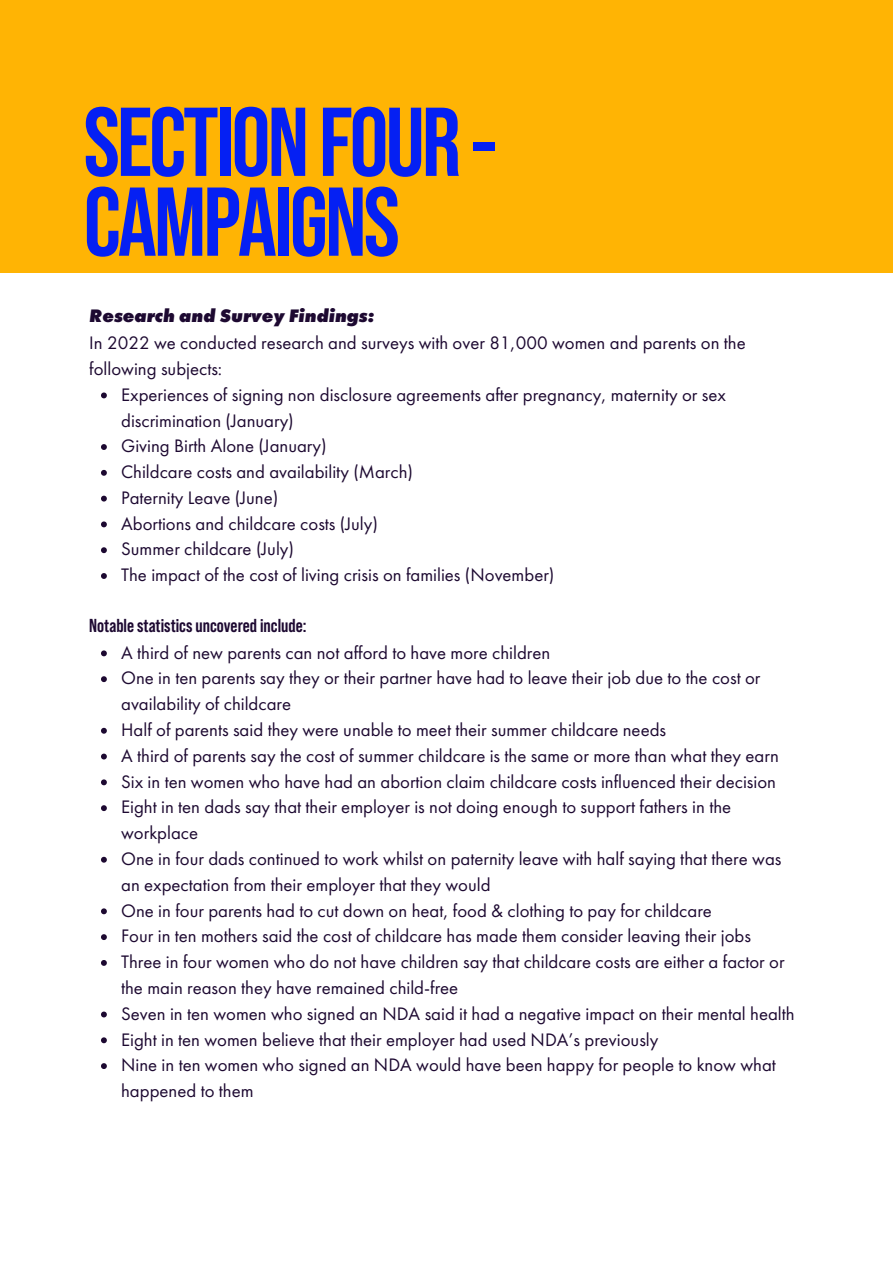
<style>
.page{position:relative;width:893px;height:1264px;background:#fff}
.page>*{position:absolute;margin:0;border:0;box-sizing:border-box;transform-origin:0 0}
.t1{font:700 97.35px/79.8px "Bebas Neue Pro";letter-spacing:-.03em;color:#0520f3}
.t2{font:18.75px/25.8px "Futura PT";color:#1d0931}
.t3{font:700 18.75px "Bebas Neue Pro";color:#1d0931}
.t4{font:italic 800 18.75px "Futura PT";color:#1d0931}
</style>
<div class="page">
<div style="left:0;top:0;width:892px;height:272px;background:#ffb404"></div>
<svg style="left:101px;top:392px;width:6px;height:6px"></svg>
<svg style="left:101px;top:444px;width:6px;height:6px"></svg>
<svg style="left:101px;top:470px;width:6px;height:6px"></svg>
<svg style="left:101px;top:495px;width:6px;height:6px"></svg>
<svg style="left:101px;top:521px;width:6px;height:6px"></svg>
<svg style="left:101px;top:547px;width:6px;height:6px"></svg>
<svg style="left:101px;top:573px;width:6px;height:6px"></svg>
<svg style="left:101px;top:650px;width:6px;height:6px"></svg>
<svg style="left:101px;top:676px;width:6px;height:6px"></svg>
<svg style="left:101px;top:727px;width:6px;height:6px"></svg>
<svg style="left:101px;top:753px;width:6px;height:6px"></svg>
<svg style="left:101px;top:779px;width:6px;height:6px"></svg>
<svg style="left:101px;top:805px;width:6px;height:6px"></svg>
<svg style="left:101px;top:856px;width:6px;height:6px"></svg>
<svg style="left:101px;top:908px;width:6px;height:6px"></svg>
<svg style="left:101px;top:934px;width:6px;height:6px"></svg>
<svg style="left:101px;top:960px;width:6px;height:5px"></svg>
<svg style="left:101px;top:1011px;width:6px;height:6px"></svg>
<svg style="left:101px;top:1037px;width:6px;height:6px"></svg>
<svg style="left:101px;top:1063px;width:6px;height:6px"></svg>
<p class="t1" style="left:84px;top:106px;width:415px">SECTIONFOUR-<br>CAMPAIGNS</p>
<p class="t4" style="left:89px;top:308px;width:287px">Research and Survey Findings:</p>
<p class="t2" style="left:89px;top:330px;width:658px">In 2022 we conducted research and surveys with over 81,000 women and parents on the following subjects:</p>
<p class="t2" style="left:121px;top:381px;width:606px">Experiences of signing non disclosure agreements after pregnancy, maternity or sex discrimination (January)</p>
<p class="t2" style="left:121px;top:433px;width:207px">Giving Birth Alone (January)</p>
<p class="t2" style="left:121px;top:459px;width:293px">Childcare costs and availability (March)</p>
<p class="t2" style="left:121px;top:484px;width:158px">Paternity Leave (June)</p>
<p class="t2" style="left:121px;top:510px;width:258px">Abortions and childcare costs (July)</p>
<p class="t2" style="left:121px;top:536px;width:174px">Summer childcare (July)</p>
<p class="t2" style="left:121px;top:562px;width:435px">The impact of the cost of living crisis on families (November)</p>
<p class="t3" style="left:89px;top:616px;width:219px">Notable statistics uncovered include:</p>
<p class="t2" style="left:121px;top:639px;width:430px">A third of new parents can not afford to have more children</p>
<p class="t2" style="left:121px;top:665px;width:640px">One in ten parents say they or their partner have had to leave their job due to the cost or availability of childcare</p>
<p class="t2" style="left:121px;top:716px;width:546px">Half of parents said they were unable to meet their summer childcare needs</p>
<p class="t2" style="left:121px;top:742px;width:659px">A third of parents say the cost of summer childcare is the same or more than what they earn</p>
<p class="t2" style="left:121px;top:768px;width:656px">Six in ten women who have had an abortion claim childcare costs influenced their decision</p>
<p class="t2" style="left:121px;top:794px;width:611px">Eight in ten dads say that their employer is not doing enough to support fathers in the workplace</p>
<p class="t2" style="left:121px;top:845px;width:661px">One in four dads continued to work whilst on paternity leave with half saying that there was an expectation from their employer that they would</p>
<p class="t2" style="left:121px;top:897px;width:592px">One in four parents had to cut down on heat, food &amp; clothing to pay for childcare</p>
<p class="t2" style="left:121px;top:923px;width:631px">Four in ten mothers said the cost of childcare has made them consider leaving their jobs</p>
<p class="t2" style="left:121px;top:948px;width:665px">Three in four women who do not have children say that childcare costs are either a factor or the main reason they have remained child-free</p>
<p class="t2" style="left:121px;top:1000px;width:675px">Seven in ten women who signed an NDA said it had a negative impact on their mental health</p>
<p class="t2" style="left:121px;top:1026px;width:538px">Eight in ten women believe that their employer had used NDA’s previously</p>
<p class="t2" style="left:121px;top:1052px;width:656px">Nine in ten women who signed an NDA would have been happy for people to know what happened to them</p>
</div>
